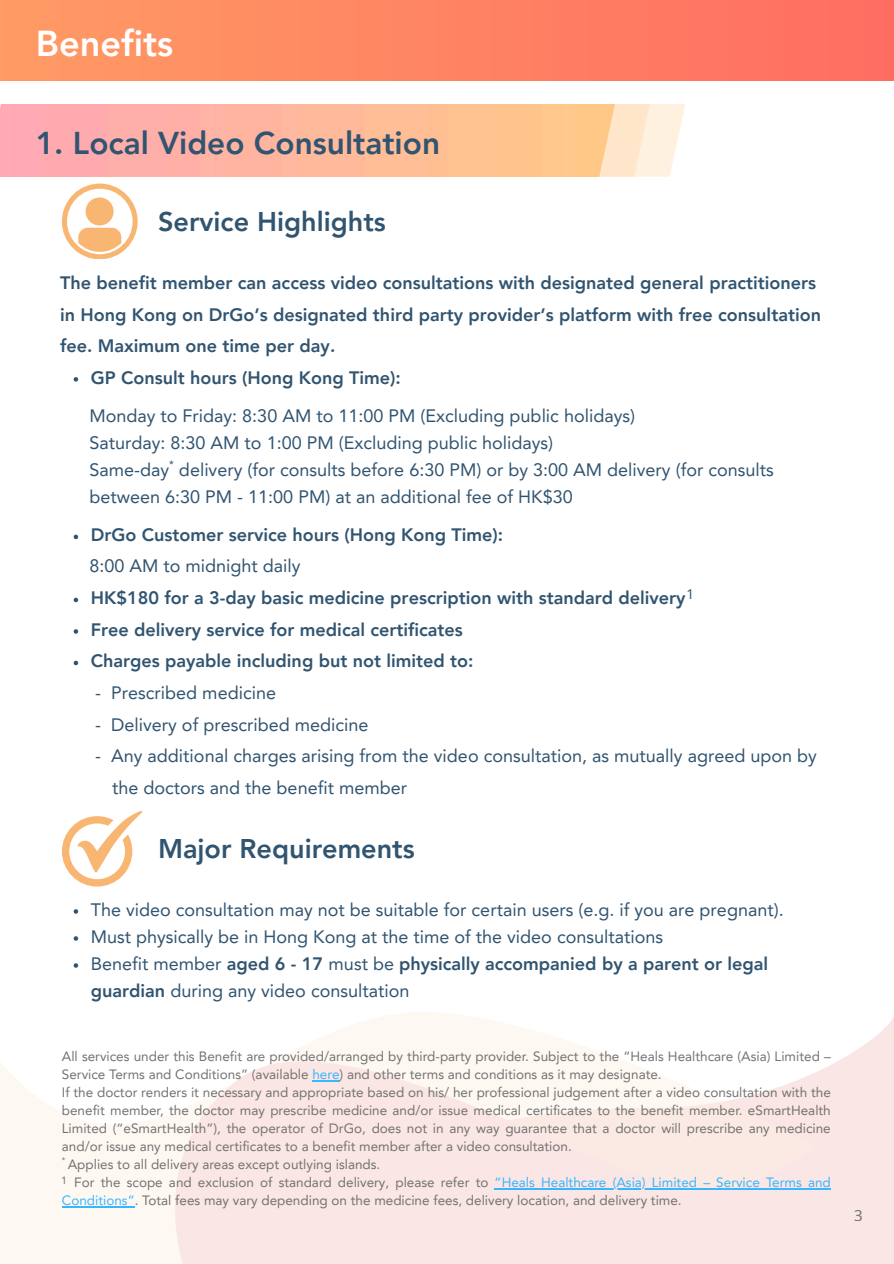
<style>
.page{position:relative;width:894px;height:1264px;background:#fff}
.page>*{position:absolute;margin:0;border:0;box-sizing:border-box;transform-origin:0 0}
.t1{font:800 36px "Avenir LT Pro";color:#fff}
.t2{font:800 31.5px "Avenir LT Pro";color:#315470}
.t3{font:800 27px "Avenir LT Pro";color:#315470}
.t4{font:18px/27px "Avenir LT Pro";color:#315470}
.t5{font:800 18px/31.5px "Avenir LT Pro";color:#315470}
.t6{font:15px "Noto Sans";color:#737373}
.t7{font:13.5px/18px "Avenir LT Pro";color:#737373}
.t8{font:13.5px "Noto Sans";color:#315470}
.t9{font:10.8px "Avenir LT Pro";color:#315470}
.t10{font:10.5px "Avenir LT Pro";color:#737373}
.t11{font:8.1px "Avenir LT Pro";color:#737373}
.s1{font-weight:800}
.s2{color:#38b6ff}
</style>
<div class="page">
<svg style="left:0;top:1062px;width:134px;height:201px;fill:#fef8f3"></svg>
<svg style="left:134px;top:1012px;width:759px;height:251px;fill:#fae6e4"></svg>
<img style="left:0;top:105px;width:685px;height:71px">
<div style="left:0;top:0;width:893px;height:81px;background:linear-gradient(to right,#ff9b64,#ff6d62)"></div>
<svg style="left:62px;top:811px;width:80px;height:75px"></svg>
<svg style="left:62px;top:183px;width:75px;height:76px"></svg>
<svg style="left:74px;top:377px;width:4px;height:4px"></svg>
<svg style="left:74px;top:534px;width:4px;height:5px"></svg>
<svg style="left:74px;top:597px;width:4px;height:5px"></svg>
<svg style="left:74px;top:629px;width:4px;height:4px"></svg>
<svg style="left:74px;top:660px;width:4px;height:5px"></svg>
<svg style="left:74px;top:909px;width:4px;height:4px"></svg>
<svg style="left:74px;top:936px;width:4px;height:4px"></svg>
<svg style="left:74px;top:963px;width:4px;height:4px"></svg>
<svg style="left:312px;top:1080px;width:27px;height:1px"></svg>
<hr style="left:494px;top:1188px;width:336px;height:1px;background:#38b6ff">
<hr style="left:62px;top:1206px;width:73px;height:1px;background:#38b6ff">
<h1 class="t1" style="left:36px;top:28px;width:139px">Benefits</h1>
<h2 class="t2" style="left:36px;top:130px;width:406px">1. Local Video Consultation</h2>
<h3 class="t3" style="left:158px;top:210px;width:229px">Service Highlights</h3>
<h3 class="t5" style="left:60px;top:269px;width:757px">The benefit member can access video consultations with designated general practitioners</h3>
<h3 class="t5" style="left:60px;top:300px;width:762px">in Hong Kong on DrGo’s designated third party provider’s platform with free consultation</h3>
<h3 class="t5" style="left:60px;top:332px;width:276px">fee. Maximum one time per day.</h3>
<h3 class="t5" style="left:91px;top:363px;width:311px">GP Consult hours (Hong Kong Time):</h3>
<p class="t4" style="left:89px;top:404px;width:685px">Monday to Friday: 8:30 AM to 11:00 PM (Excluding public holidays)<br>Saturday: 8:30 AM to 1:00 PM (Excluding public holidays)<br>Same-day delivery (for consults before 6:30 PM) or by 3:00 AM delivery (for consults between 6:30 PM - 11:00 PM) at an additional fee of HK$30</p>
<p class="t9" style="left:169px;top:460px;width:6px">*</p>
<h3 class="t5" style="left:91px;top:521px;width:414px">DrGo Customer service hours (Hong Kong Time):</h3>
<h3 class="t4" style="left:89px;top:553px;width:213px">8:00 AM to midnight daily</h3>
<p class="t8" style="left:686px;top:584px;width:9px">1</p>
<h3 class="t5" style="left:91px;top:584px;width:596px">HK$180 for a 3-day basic medicine prescription with standard delivery<br>Free delivery service for medical certificates<br>Charges payable including but not limited to:</h3>
<h3 class="t4" style="left:95px;top:681px;width:182px">- Prescribed medicine</h3>
<h3 class="t4" style="left:95px;top:712px;width:275px">- Delivery of prescribed medicine</h3>
<h3 class="t4" style="left:112px;top:741px;width:706px;line-height:31.8px;text-indent:-17px">- Any additional charges arising from the video consultation, as mutually agreed upon by the doctors and the benefit member</h3>
<h3 class="t3" style="left:158px;top:837px;width:258px">Major Requirements</h3>
<p class="t4" style="left:91px;top:897px;width:694px">The video consultation may not be suitable for certain users (e.g. if you are pregnant).<br>Must physically be in Hong Kong at the time of the video consultations<br>Benefit member <span class="s1">aged 6 - 17</span> must be <span class="s1">physically accompanied by a parent or legal guardian</span> during any video consultation</p>
<p class="t7" style="left:62px;top:1048px;width:770px">All services under this Benefit are provided/arranged by third-party provider. Subject to the “Heals Healthcare (Asia) Limited –</p>
<p class="t7" style="left:62px;top:1066px;width:601px">Service Terms and Conditions” (available <span class="s2">here</span>) and other terms and conditions as it may designate.</p>
<p class="t7" style="left:62px;top:1084px;width:770px">If the doctor renders it necessary and appropriate based on his/ her professional judgement after a video consultation with the</p>
<p class="t7" style="left:62px;top:1102px;width:770px">benefit member, the doctor may prescribe medicine and/or issue medical certificates to the benefit member. eSmartHealth</p>
<p class="t7" style="left:62px;top:1120px;width:770px">Limited (“eSmartHealth”), the operator of DrGo, does not in any way guarantee that a doctor will prescribe any medicine</p>
<p class="t7" style="left:62px;top:1138px;width:511px">and/or issue any medical certificates to a benefit member after a video consultation.</p>
<p class="t7" style="left:68px;top:1156px;width:314px">Applies to all delivery areas except outlying islands.</p>
<p class="t11" style="left:62px;top:1157px;width:5px">*</p>
<p class="t7" style="left:62px;top:1174px;width:770px;text-indent:12px">For the scope and exclusion of standard delivery, please refer to <span class="s2">“Heals Healthcare (Asia) Limited – Service Terms and<br>Conditions”</span>. Total fees may vary depending on the medicine fees, delivery location, and delivery time.</p>
<p class="t10" style="left:62px;top:1175px;width:7px">1</p>
<p class="t6" style="left:853px;top:1204px;width:10px">3</p>
</div>
